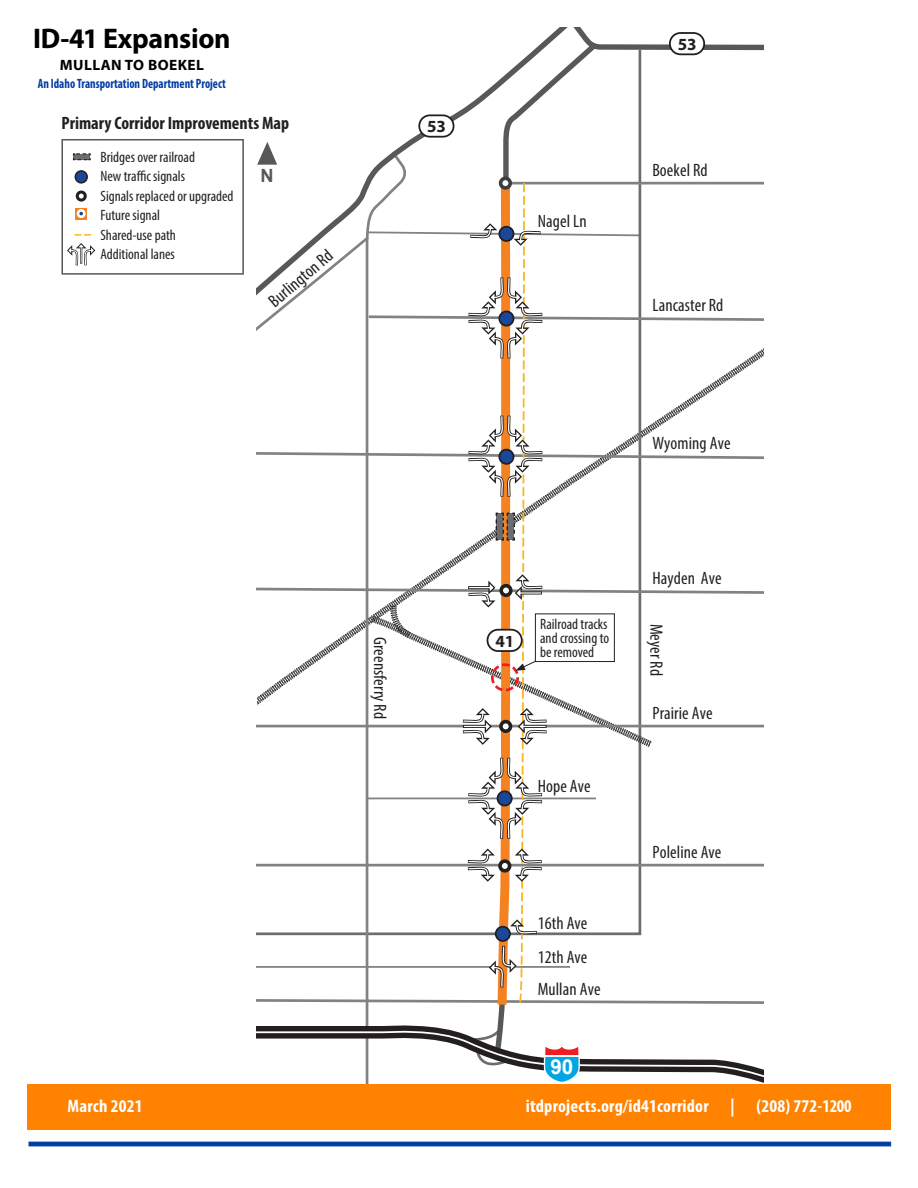
<style>
.page{position:relative;width:918px;height:1188px;background:#fff}
.page>*{position:absolute;margin:0;border:0;box-sizing:border-box;transform-origin:0 0}
.Subhed_2{font:700 28.5px "Myriad Pro";letter-spacing:-.01em;color:#000}
.t1{font:700 20.7px "Arial";color:#fff}
.t2{font:700 18.3px "Arial";color:#57585a}
.t3{font:condensed 18px/34.2px "Myriad Pro";letter-spacing:.005em;color:#231f20}
.t4{font:700 condensed 18px "Myriad Pro";letter-spacing:.01em;color:#fff}
.Hed_2{font:700 condensed 18px "Myriad Pro";color:#231f20}
.t5{font:700 17.1px "Myriad Pro";color:#231f20}
.Subhed_1{font:condensed 15px/14.2px "Myriad Pro";color:#231f20;text-align:justify}
.Subhed_2-2{font:700 15px "Myriad Pro";letter-spacing:.03em;color:#000}
.Subhed_2-3{font:700 condensed 13.5px "Myriad Pro";color:#003ca5;scale:.9 1}
</style>
<div class="page">
<div style="left:62px;top:139px;width:182px;height:136px;background:#fff;border:2px solid #57585a"></div>
<svg style="left:76px;top:208px;width:11px;height:11px"></svg>
<svg style="left:407px;top:27px;width:280px;height:115px"></svg>
<svg style="left:567px;top:27px;width:196px;height:26px"></svg>
<svg style="left:491px;top:41px;width:108px;height:101px"></svg>
<div style="left:669px;top:32px;width:36px;height:23px;background:#fff;border:2px solid #231f20;border-radius:11px"></div>
<div style="left:418px;top:114px;width:36px;height:24px;background:#fff;border:2px solid #231f20;border-radius:11px"></div>
<div style="left:75px;top:171px;width:12px;height:12px;background:#1d469a;border-radius:50%"></div>
<div style="left:75px;top:170px;width:13px;height:14px;border:2px solid #231f20;border-radius:50%"></div>
<div style="left:76px;top:191px;width:11px;height:11px;border:3px solid #231f20;border-radius:50%"></div>
<svg style="left:72px;top:153px;width:19px;height:8px"></svg>
<svg style="left:74px;top:234px;width:17px;height:2px"></svg>
<div style="left:78px;top:210px;width:6px;height:7px;background:#1d469a;border-radius:50%"></div>
<div style="left:77px;top:209px;width:9px;height:9px;border:3px solid #fff;border-radius:50%"></div>
<svg style="left:67px;top:243px;width:28px;height:23px"></svg>
<svg style="left:257px;top:142px;width:507px;height:942px"></svg>
<hr style="left:29px;top:1142px;width:862px;height:4px;background:#003ca5">
<div style="left:27px;top:1084px;width:864px;height:46px;background:#ff8200"></div>
<p class="Subhed_2" style="left:33px;top:20px;width:199px">ID-41 Expansion</p>
<p class="Subhed_2-2" style="left:60px;top:55px;width:146px">MULLAN TO BOEKEL</p>
<p class="Subhed_2-3" style="left:38px;top:75px;width:211px">An Idaho Transportation Department Project</p>
<p class="Hed_2" style="left:62px;top:112px;width:229px">Primary Corridor Improvements Map</p>
<p class="t2" style="left:261px;top:163px;width:15px">N</p>
<p class="Subhed_1" style="left:101px;top:150px;width:96px">Bridges over railroad</p>
<p class="Subhed_1" style="left:101px;top:169px;width:86px">New traffic signals</p>
<p class="Subhed_1" style="left:101px;top:189px;width:135px">Signals replaced or upgraded</p>
<p class="Subhed_1" style="left:101px;top:208px;width:61px">Future signal</p>
<p class="Subhed_1" style="left:101px;top:228px;width:77px">Shared-use path</p>
<p class="Subhed_1" style="left:101px;top:247px;width:76px">Additional lanes</p>
<p class="t3" style="left:260px;top:290px;width:79px;rotate:-40deg">Burlington Rd</p>
<p class="t5" style="left:427px;top:115px;width:20px">53</p>
<p class="t3" style="left:398px;top:637px;width:84px;rotate:90deg">Greensferry Rd</p>
<p class="t3" style="left:538px;top:204px;width:50px">Nagel Ln</p>
<p class="t5" style="left:678px;top:33px;width:20px">53</p>
<p class="t3" style="left:652px;top:153px;width:57px">Boekel Rd</p>
<p class="t3" style="left:652px;top:288px;width:72px">Lancaster Rd</p>
<p class="t3" style="left:652px;top:426px;width:80px">Wyoming Ave</p>
<p class="t5" style="left:495px;top:630px;width:20px">41</p>
<p class="Subhed_1" style="left:540px;top:616px;width:70px">Railroad tracks and crossing to be removed</p>
<p class="t3" style="left:538px;top:769px;width:54px">Hope Ave</p>
<p class="t3" style="left:538px;top:906px;width:51px">16th Ave<br>12th Ave</p>
<p class="t3" style="left:538px;top:971px;width:64px">Mullan Ave</p>
<p class="t1" style="left:551px;top:1052px;width:24px">90</p>
<p class="t3" style="left:652px;top:561px;width:71px">Hayden Ave</p>
<p class="t3" style="left:674px;top:624px;width:54px;rotate:90deg">Meyer Rd</p>
<p class="t3" style="left:652px;top:696px;width:62px">Prairie Ave</p>
<p class="t3" style="left:652px;top:835px;width:71px">Poleline Ave</p>
<p class="t4" style="left:68px;top:1095px;width:77px">March 2021</p>
<p class="t4" style="left:526px;top:1095px;width:327px">itdprojects.org/id41corridor | (208) 772-1200</p>
</div>
